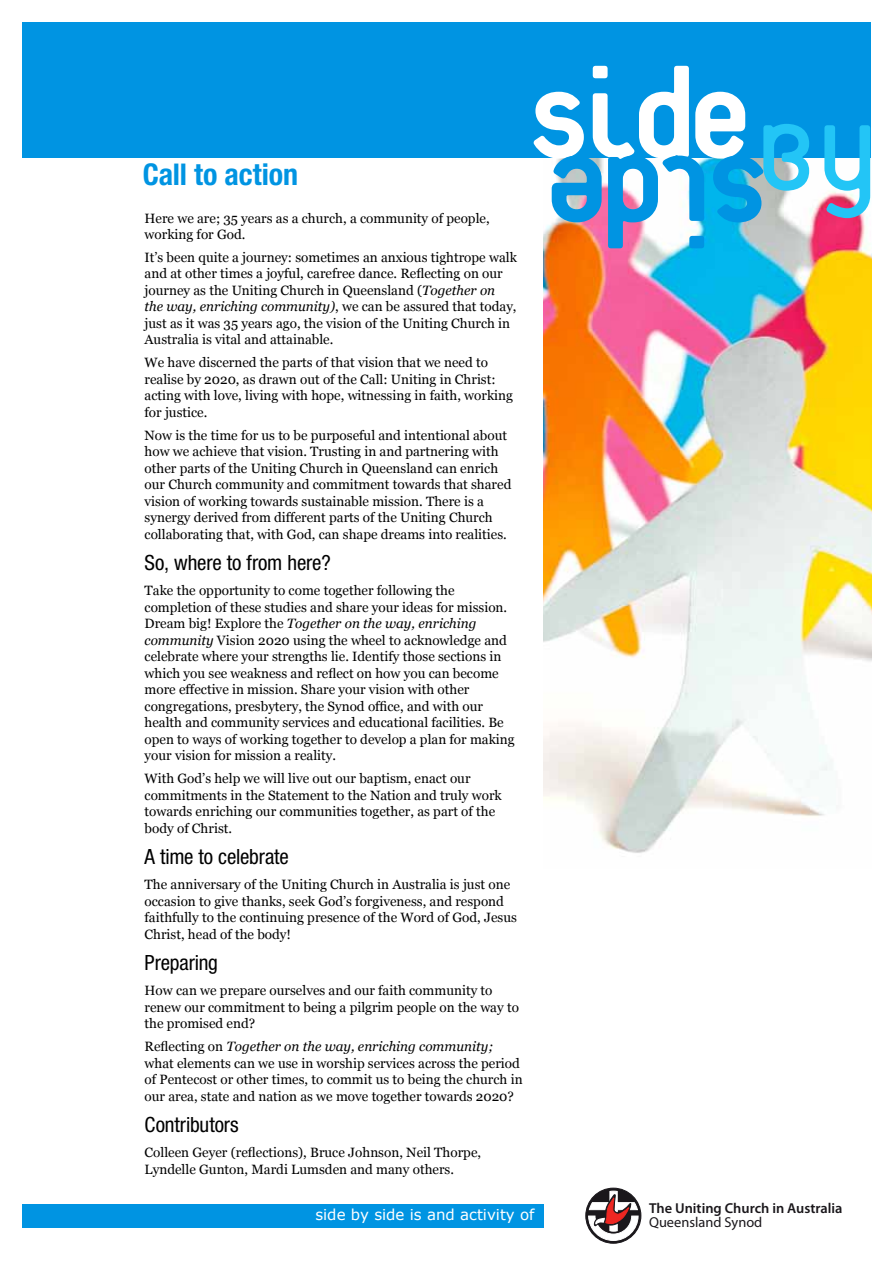
<style>
.page{position:relative;width:893px;height:1263px;background:#fff}
.page>*{position:absolute;margin:0;border:0;box-sizing:border-box;transform-origin:0 0}
.t1{font:700 condensed 30px "Helvetica Neue";letter-spacing:-.005em;color:#0094e2}
.t2{font:condensed 21px "Helvetica Neue";letter-spacing:-.005em;color:#000}
.t3{font:15px "Verdana";color:#fff}
.t4{font:600 14.4px "Myriad Pro";color:#1a171b}
.t5{font:14.4px "Myriad Pro";color:#1a171b}
.t6{font:13.5px/16.5px "Georgia";color:#000}
.s1{font-style:italic}
</style>
<div class="page">
<div style="left:22px;top:1204px;width:522px;height:23px;background:#0094e2"></div>
<svg style="left:586px;top:1188px;width:55px;height:55px"></svg>
<div style="left:586px;top:1188px;width:55px;height:55px;border:1px solid #1a171b;border-radius:50%"></div>
<svg style="left:588px;top:1191px;width:50px;height:49px"></svg>
<div style="left:22px;top:22px;width:849px;height:135px;background:#0094e2"></div>
<img style="left:544px;top:159px;width:328px;height:694px">
<svg style="left:824px;top:125px;width:46px;height:93px"></svg>
<svg style="left:534px;top:66px;width:275px;height:182px"></svg>
<h1 class="t1" style="left:143px;top:156px;width:157px">Call to action</h1>
<p class="t6" style="left:145px;top:210px;width:347px">Here we are; 35 years as a church, a community of people, working for God.</p>
<p class="t6" style="left:145px;top:249px;width:374px">It’s been quite a journey: sometimes an anxious tightrope walk and at other times a joyful, carefree dance. Reflecting on our journey as the Uniting Church in Queensland (<span class="s1">Together on the way, enriching community)</span>, we can be assured that today, just as it was 35 years ago, the vision of the Uniting Church in Australia is vital and attainable.</p>
<p class="t6" style="left:145px;top:354px;width:370px">We have discerned the parts of that vision that we need to realise by 2020, as drawn out of the Call: Uniting in Christ: acting with love, living with hope, witnessing in faith, working for justice.</p>
<p class="t6" style="left:145px;top:427px;width:368px">Now is the time for us to be purposeful and intentional about how we achieve that vision. Trusting in and partnering with other parts of the Uniting Church in Queensland can enrich our Church community and commitment towards that shared vision of working towards sustainable mission. There is a synergy derived from different parts of the Uniting Church collaborating that, with God, can shape dreams into realities.</p>
<h2 class="t2" style="left:145px;top:551px;width:188px">So, where to from here?</h2>
<p class="t6" style="left:145px;top:582px;width:372px">Take the opportunity to come together following the completion of these studies and share your ideas for mission.<br>Dream big! Explore the <span class="s1">Together on the way, enriching community</span> Vision 2020 using the wheel to acknowledge and celebrate where your strengths lie. Identify those sections in which you see weakness and reflect on how you can become more effective in mission. Share your vision with other congregations, presbytery, the Synod office, and with our health and community services and educational facilities. Be open to ways of working together to develop a plan for making your vision for mission a reality.</p>
<p class="t6" style="left:145px;top:770px;width:359px">With God’s help we will live out our baptism, enact our commitments in the Statement to the Nation and truly work towards enriching our communities together, as part of the body of Christ.</p>
<h2 class="t2" style="left:145px;top:845px;width:146px">A time to celebrate</h2>
<p class="t6" style="left:145px;top:876px;width:374px">The anniversary of the Uniting Church in Australia is just one occasion to give thanks, seek God’s forgiveness, and respond faithfully to the continuing presence of the Word of God, Jesus Christ, head of the body!</p>
<h2 class="t2" style="left:145px;top:951px;width:75px">Preparing</h2>
<p class="t6" style="left:145px;top:982px;width:376px">How can we prepare ourselves and our faith community to renew our commitment to being a pilgrim people on the way to the promised end?</p>
<p class="t6" style="left:145px;top:1038px;width:380px">Reflecting on <span class="s1">Together on the way, enriching community; </span>what elements can we use in worship services across the period of Pentecost or other times, to commit us to being the church in our area, state and nation as we move together towards 2020?</p>
<h2 class="t2" style="left:145px;top:1113px;width:96px">Contributors</h2>
<p class="t6" style="left:145px;top:1144px;width:338px">Colleen Geyer (reflections), Bruce Johnson, Neil Thorpe,<br>Lyndelle Gunton, Mardi Lumsden and many others.</p>
<p class="t3" style="left:315px;top:1205px;width:220px">side by side is and activity of</p>
<p class="t4" style="left:649px;top:1198px;width:195px">The Uniting Church in Australia</p>
<p class="t5" style="left:649px;top:1213px;width:115px">Queensland Synod</p>
</div>
